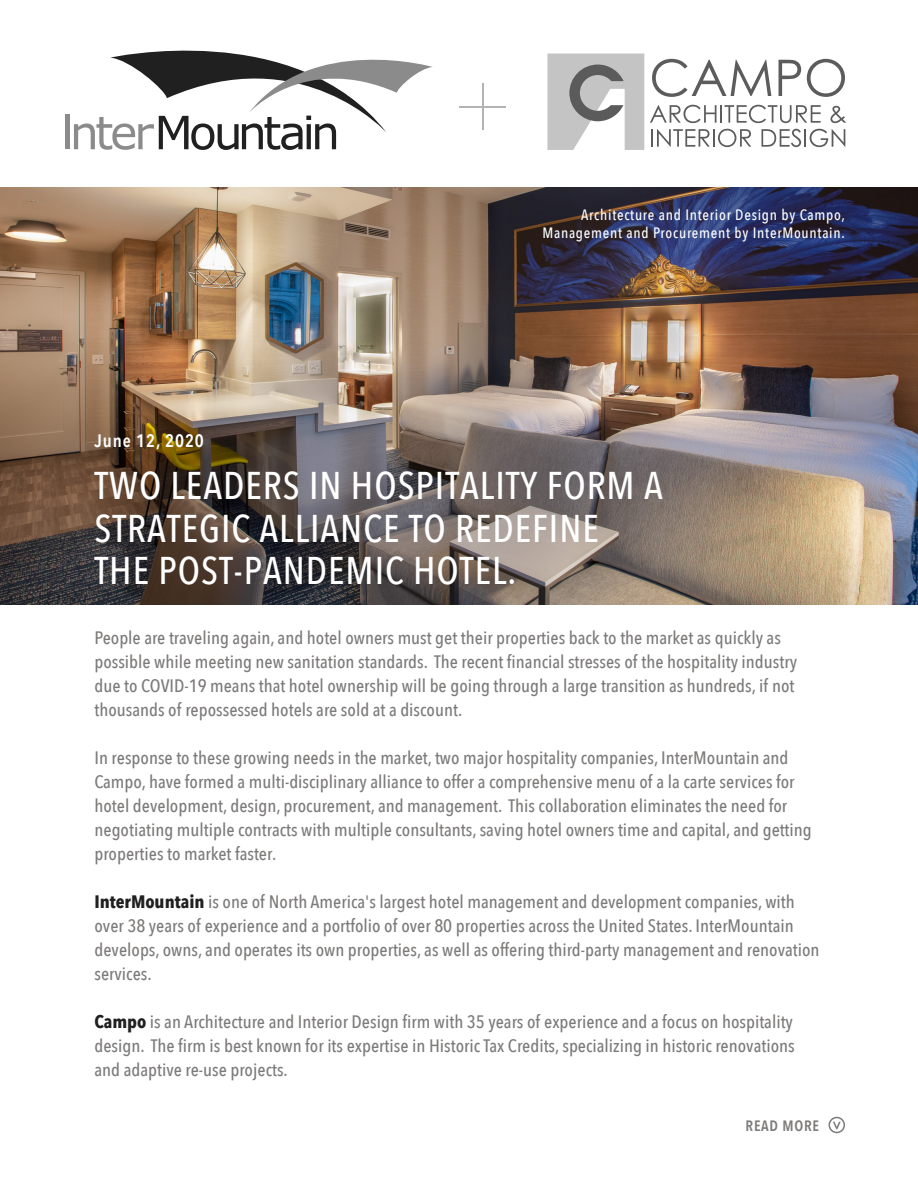
<style>
.page{position:relative;width:918px;height:1188px;background:#fff}
.page>*{position:absolute;margin:0;border:0;box-sizing:border-box;transform-origin:0 0}
.t1{font:500 38.55px/42.9px "Avenir Next Condensed";letter-spacing:.025em;color:#fff}
.t2{font:500 18px/24px "Avenir Next Condensed";color:#7d7b7a;scale:1.04 1}
.t3{font:600 18px "Avenir Next Condensed";letter-spacing:.05em;color:#fff}
.t4{font:500 15px/18px "Avenir Next Condensed";letter-spacing:.05em;color:#fff;text-align:right}
.t5{font:600 15px "Avenir Next Condensed";letter-spacing:.05em;color:#7d7b7a}
.s1{font-weight:700;color:#202020}
</style>
<div class="page">
<img style="left:0;top:188px;width:918px;height:416px">
<hr style="left:482px;top:83px;width:2px;height:47px;background:#b3b3b3">
<hr style="left:460px;top:106px;width:46px;height:1px;background:#b3b3b3">
<svg style="left:652px;top:59px;width:119px;height:38px"></svg>
<svg style="left:779px;top:60px;width:22px;height:36px"></svg>
<svg style="left:807px;top:59px;width:38px;height:38px"></svg>
<svg style="left:650px;top:105px;width:171px;height:18px"></svg>
<svg style="left:830px;top:106px;width:16px;height:17px"></svg>
<svg style="left:651px;top:129px;width:100px;height:18px"></svg>
<svg style="left:761px;top:129px;width:84px;height:18px"></svg>
<svg style="left:547px;top:54px;width:97px;height:96px"></svg>
<hr style="left:66px;top:114px;width:4px;height:35px;background:#8b8b8b">
<svg style="left:74px;top:50px;width:359px;height:100px"></svg>
<svg style="left:833px;top:1122px;width:8px;height:7px"></svg>
<div style="left:829px;top:1117px;width:16px;height:16px;border:2px solid #7d7b7a;border-radius:50%"></div>
<p class="t3" style="left:94px;top:425px;width:111px">June 12, 2020</p>
<p class="t4" style="left:542px;top:206px;width:304px">Architecture and Interior Design by Campo,<br>Management and Procurement by InterMountain.</p>
<h1 class="t1" style="left:94px;top:464px;width:570px">TWO LEADERS IN HOSPITALITY FORM A<br>STRATEGIC ALLIANCE TO REDEFINE<br>THE POST-PANDEMIC HOTEL.</h1>
<p class="t2" style="left:94px;top:626px;width:677px">People are traveling again, and hotel owners must get their properties back to the market as quickly as possible while meeting new sanitation standards. The recent financial stresses of the hospitality industry due to COVID-19 means that hotel ownership will be going through a large transition as hundreds, if not thousands of repossessed hotels are sold at a discount.</p>
<p class="t2" style="left:94px;top:746px;width:691px">In response to these growing needs in the market, two major hospitality companies, InterMountain and Campo, have formed a multi-disciplinary alliance to offer a comprehensive menu of a la carte services for hotel development, design, procurement, and management. This collaboration eliminates the need for negotiating multiple contracts with multiple consultants, saving hotel owners time and capital, and getting properties to market faster.</p>
<p class="t2" style="left:94px;top:890px;width:699px"><span class="s1">InterMountain</span> is one of North America's largest hotel management and development companies, with over 38 years of experience and a portfolio of over 80 properties across the United States. InterMountain develops, owns, and operates its own properties, as well as offering third-party management and renovation services.</p>
<p class="t2" style="left:94px;top:1010px;width:675px;text-align:justify"><span class="s1">Campo</span> is an Architecture and Interior Design firm with 35 years of experience and a focus on hospitality design. The firm is best known for its expertise in Historic Tax Credits, specializing in historic renovations and adaptive re-use projects.</p>
<p class="t5" style="left:746px;top:1112px;width:75px">READ MORE</p>
</div>
